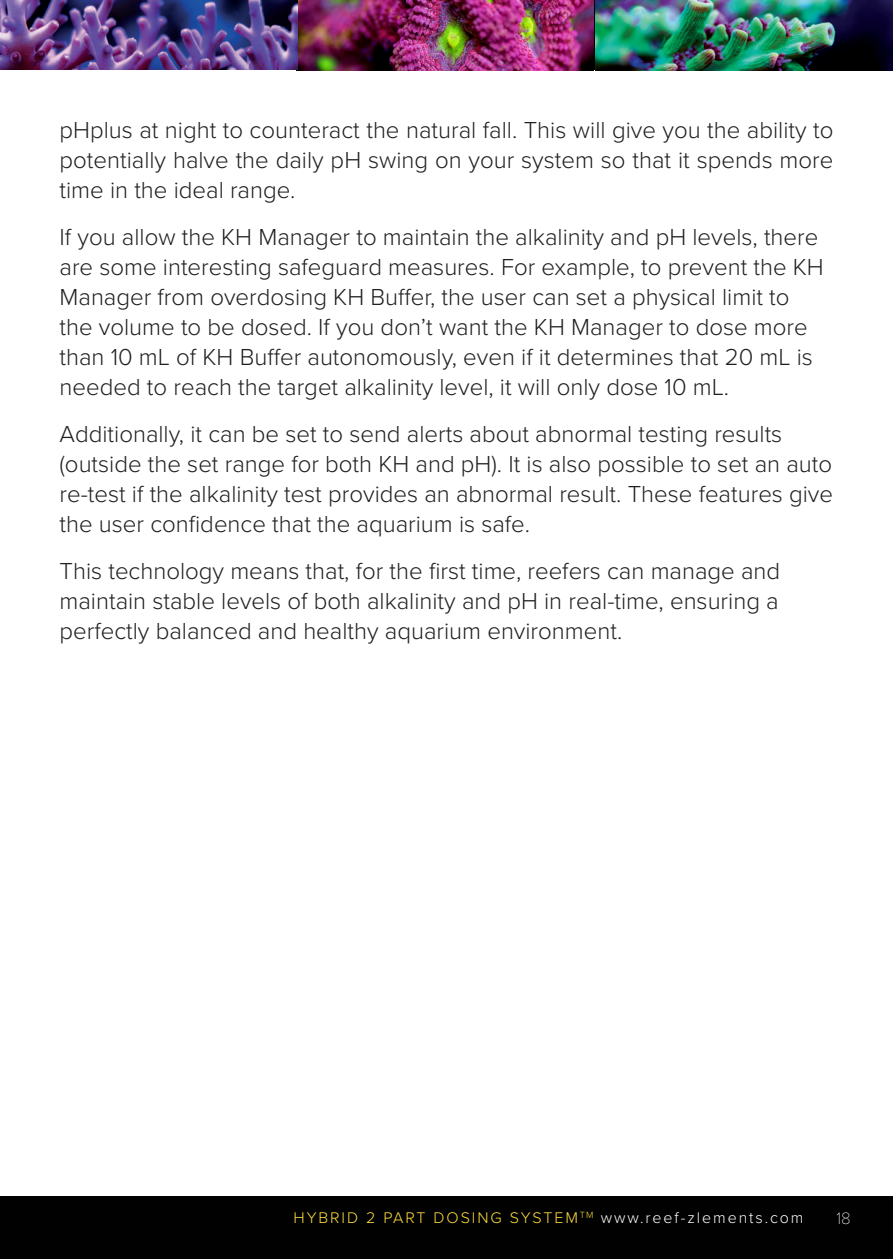
<style>
.page{position:relative;width:893px;height:1259px;background:#fff}
.page>*{position:absolute;margin:0;border:0;box-sizing:border-box;transform-origin:0 0}
.Body_Copy{font:300 24px/30px "Proxima Nova";color:#231f20;text-align:justify}
.t1{font:100 17.1px "Proxima Nova T";color:#fff}
.t2{font:300 15.9px "Proxima Nova";letter-spacing:.12em;color:#ffdc3d}
.s1{color:#fff}
</style>
<div class="page">
<div style="left:0;top:1196px;width:893px;height:63px;background:#010101"></div>
<img style="left:0;top:0;width:593px;height:70px">
<img style="left:596px;top:0;width:297px;height:70px">
<p class="Body_Copy" style="left:60px;top:114px;width:775px">pHplus at night to counteract the natural fall. This will give you the ability to potentially halve the daily pH swing on your system so that it spends more time in the ideal range.</p>
<p class="Body_Copy" style="left:60px;top:221px;width:766px;text-align:left">If you allow the KH Manager to maintain the alkalinity and pH levels, there are some interesting safeguard measures. For example, to prevent the KH Manager from overdosing KH Buffer, the user can set a physical limit to the volume to be dosed. If you don’t want the KH Manager to dose more than 10 mL of KH Buffer autonomously, even if it determines that 20 mL is needed to reach the target alkalinity level, it will only dose 10 mL.</p>
<p class="Body_Copy" style="left:60px;top:418px;width:775px;text-align:left">Additionally, it can be set to send alerts about abnormal testing results (outside the set range for both KH and pH). It is also possible to set an auto re-test if the alkalinity test provides an abnormal result. These features give the user confidence that the aquarium is safe.</p>
<p class="Body_Copy" style="left:60px;top:555px;width:722px">This technology means that, for the first time, reefers can manage and maintain stable levels of both alkalinity and pH in real-time, ensuring a perfectly balanced and healthy aquarium environment.</p>
<p class="t2" style="left:293px;top:1206px;width:511px">HYBRID 2 PART DOSING SYSTEM<sup>TM</sup> <span class="s1">www.reef-zlements.com</span></p>
<p class="t1" style="left:837px;top:1205px;width:16px">18</p>
</div>
